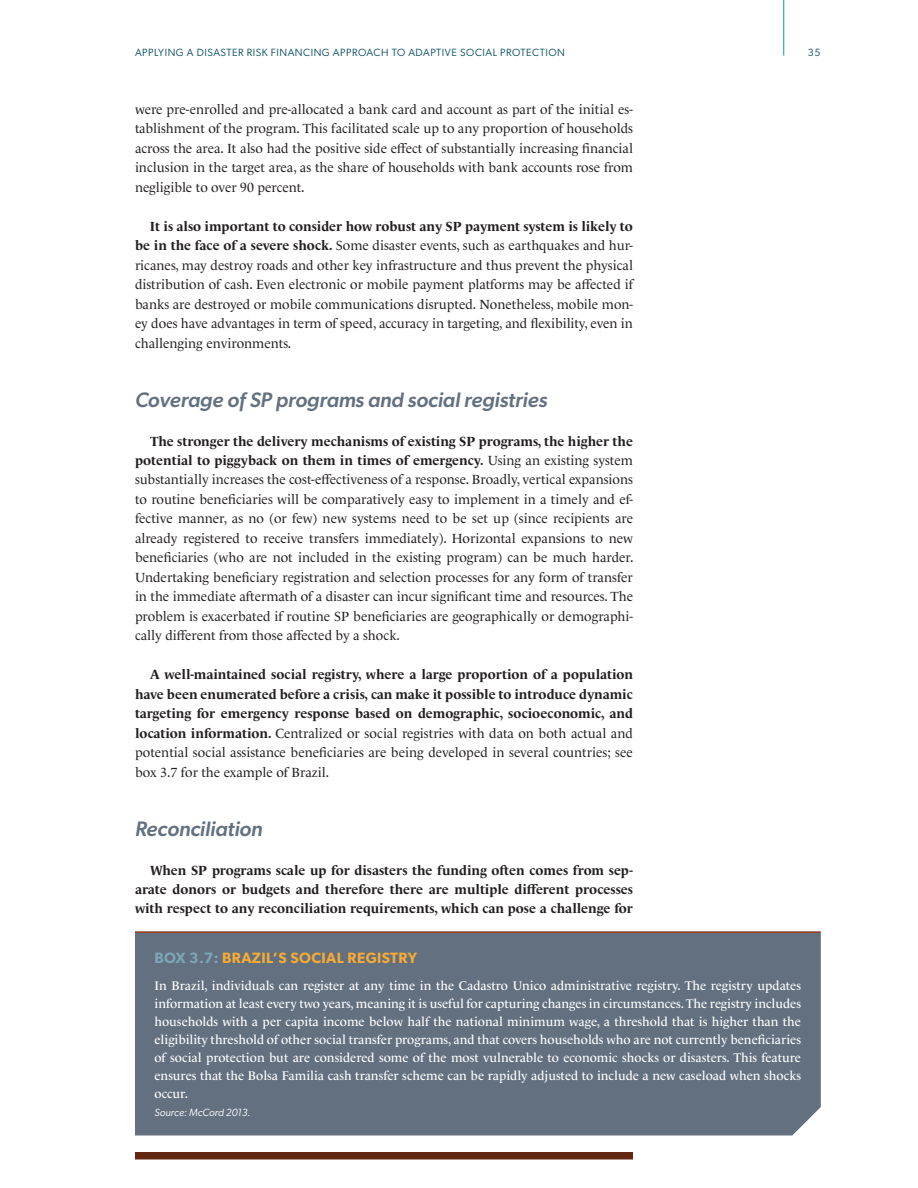
<style>
.page{position:relative;width:918px;height:1188px;background:#fff}
.page>*{position:absolute;margin:0;border:0;box-sizing:border-box;transform-origin:0 0}
.t1{font:italic 500 21px "Gibson";color:#627080}
.t2{font:600 15px "Gibson";letter-spacing:.025em;color:#f7ab35}
.t3{font:13.5px/19.5px "Le Monde Livre Std";color:#231f20;text-align:justify}
.t4{font:700 13.5px/19.5px "Le Monde Livre Std";color:#231f20;text-align:justify}
.t5{font:12.75px/18px "Le Monde Livre Std";color:#fff;text-align:justify}
.t6{font:10.5px "Gibson";letter-spacing:.05em;color:#074d62}
.t7{font:italic 10.5px "Gibson";color:#fff}
.s1{font-weight:700}
.s2{font-weight:400}
.s3{color:#7da6b8}
</style>
<div class="page">
<div style="left:135px;top:1152px;width:498px;height:8px;background:#622710"></div>
<hr style="left:783px;top:0;width:1px;height:56px;background:#0a95b0">
<div style="left:135px;top:932px;width:686px;height:204px;background:#627080"></div>
<hr style="left:135px;top:932px;width:685px;height:1px;background:#9e3f21">
<p class="t6" style="left:135px;top:46px;width:431px">APPLYING A DISASTER RISK FINANCING APPROACH TO ADAPTIVE SOCIAL PROTECTION</p>
<p class="t6" style="left:808px;top:46px;width:14px">35</p>
<p class="t3" style="left:135px;top:100px;width:500px">were pre-enrolled and pre-allocated a bank card and account as part of the initial es&shy;tablishment of the program. This facilitated scale up to any proportion of households across the area. It also had the positive side effect of substantially increasing financial inclusion in the target area, as the share of households with bank accounts rose from negligible to over 90 percent.</p>
<p class="t3" style="left:135px;top:217px;width:500px;text-indent:15px"><span class="s1">It is also important to consider how robust any SP payment system is likely to be in the face of a severe shock.</span> Some disaster events, such as earthquakes and hur&shy;ricanes, may destroy roads and other key infrastructure and thus prevent the physical distribution of cash. Even electronic or mobile payment platforms may be affected if banks are destroyed or mobile communications disrupted. Nonetheless, mobile mon&shy;ey does have advantages in term of speed, accuracy in targeting, and flexibility, even in challenging environments.</p>
<h1 class="t1" style="left:135px;top:387px;width:414px">Coverage of SP programs and social registries</h1>
<p class="t3" style="left:135px;top:431px;width:500px;text-indent:15px"><span class="s1">The stronger the delivery mechanisms of existing SP programs, the higher the potential to piggyback on them in times of emergency.</span> Using an existing system substantially increases the cost-effectiveness of a response. Broadly, vertical expansions to routine beneficiaries will be comparatively easy to implement in a timely and ef&shy;fective manner, as no (or few) new systems need to be set up (since recipients are already registered to receive transfers immediately). Horizontal expansions to new beneficiaries (who are not included in the existing program) can be much harder.<br>Undertaking beneficiary registration and selection processes for any form of transfer in the immediate aftermath of a disaster can incur significant time and resources. The problem is exacerbated if routine SP beneficiaries are geographically or demographi&shy;cally different from those affected by a shock.</p>
<p class="t4" style="left:135px;top:665px;width:500px;text-indent:15px">A well-maintained social registry, where a large proportion of a population have been enumerated before a crisis, can make it possible to introduce dynamic targeting for emergency response based on demographic, socioeconomic, and location information. <span class="s2">Centralized or social registries with data on both actual and potential social assistance beneficiaries are being developed in several countries; see box 3.7 for the example of Brazil.</span></p>
<h1 class="t1" style="left:135px;top:816px;width:129px">Reconciliation</h1>
<p class="t4" style="left:135px;top:860px;width:500px;text-indent:15px">When SP programs scale up for disasters the funding often comes from sep&shy;arate donors or budgets and therefore there are multiple different processes with respect to any reconciliation requirements, which can pose a challenge for</p>
<p class="t2" style="left:154px;top:949px;width:264px"><span class="s3">BOX 3.7:</span> BRAZIL’S SOCIAL REGISTRY</p>
<p class="t5" style="left:154px;top:977px;width:648px">In Brazil, individuals can register at any time in the Cadastro Unico administrative registry. The registry updates information at least every two years, meaning it is useful for capturing changes in circumstances. The registry includes households with a per capita income below half the national minimum wage, a threshold that is higher than the eligibility threshold of other social transfer programs, and that covers households who are not currently beneficiaries of social protection but are considered some of the most vulnerable to economic shocks or disasters. This feature ensures that the Bolsa Familia cash transfer scheme can be rapidly adjusted to include a new caseload when shocks occur.</p>
<p class="t7" style="left:154px;top:1106px;width:98px">Source: McCord 2013.</p>
</div>
